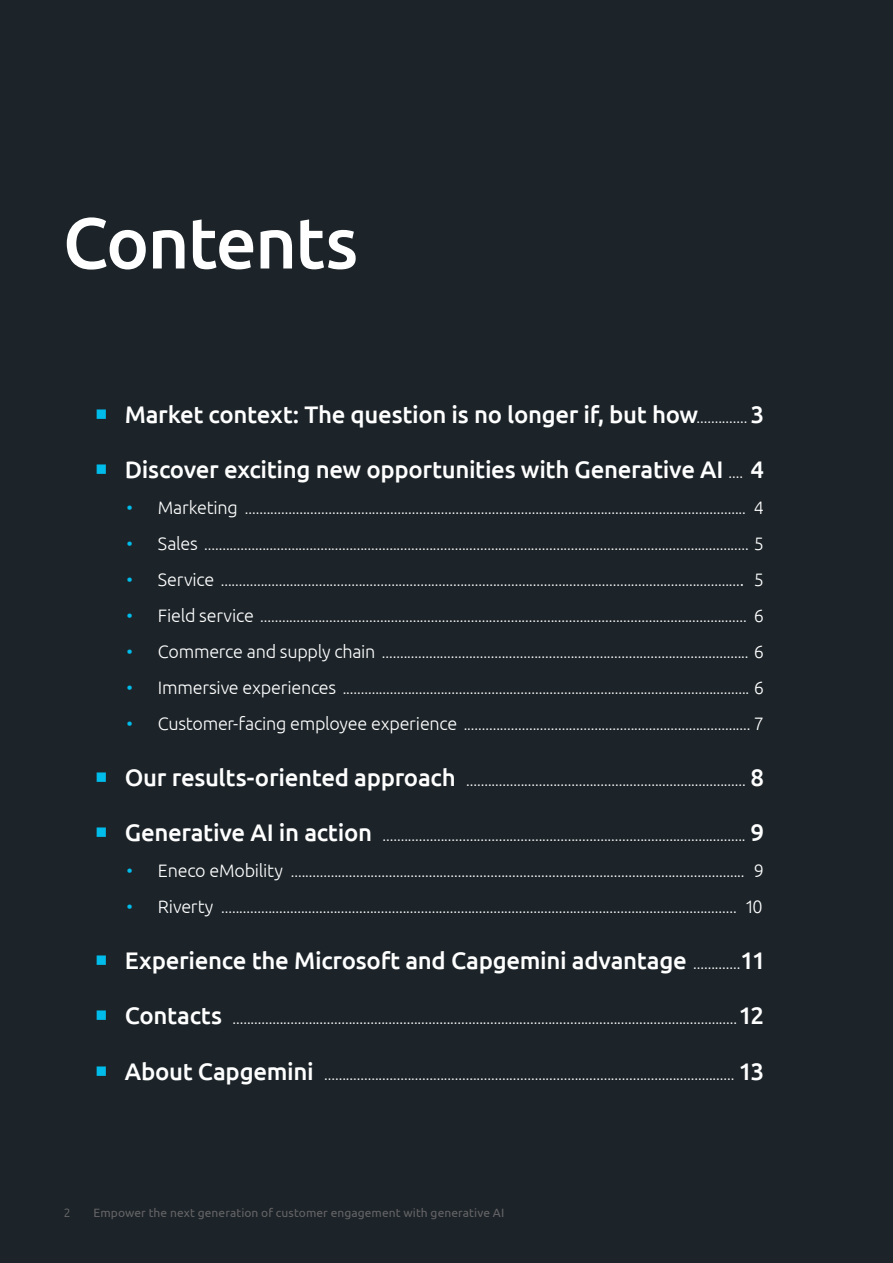
<style>
.page{position:relative;width:893px;height:1263px;background:#1c2429}
.page>*{position:absolute;margin:0;border:0;box-sizing:border-box;transform-origin:0 0}
.t1{font:500 72px "Ubuntu";letter-spacing:-.025em;color:#fff}
.t2{font:500 24px "Ubuntu";letter-spacing:-.015em;color:#fff}
.t3{font:300 15px "Ubuntu";color:#fff}
.t4{font:12px "Ubuntu";letter-spacing:.005em;color:#656365}
.t5{font:300 12px "Ubuntu";color:#717072}
.s1{font-weight:300;font-size:15px}
.s2{font-size:18px;color:#00bcea}
.s3{font-size:18px}
.s4{font-weight:500;font-size:24px}
</style>
<div class="page">
<h1 class="t1" style="left:63px;top:197px;width:297px">Contents</h1>
<h2 class="t2" style="left:125px;top:399px;width:641px">Market context: The question is no longer if, but how<span class="s1">..............</span> 3</h2>
<h2 class="t2" style="left:125px;top:454px;width:641px">Discover exciting new opportunities with Generative AI <span class="s1">....</span> 4</h2>
<p class="t3" style="left:126px;top:500px;width:639px"><span class="s2">•</span> <span class="s3">Marketing</span> .......................................................................................................................................... <span class="s3">4</span></p>
<p class="t3" style="left:126px;top:536px;width:639px"><span class="s2">•</span> <span class="s3">Sales</span> ...................................................................................................................................................... <span class="s3">5</span></p>
<p class="t3" style="left:126px;top:572px;width:639px"><span class="s2">•</span> <span class="s3">Service</span> ...............................................................................................................................................<span class="s3">. 5</span></p>
<p class="t3" style="left:126px;top:608px;width:639px"><span class="s2">•</span> <span class="s3">Field service</span> ...................................................................................................................................... <span class="s3">6</span></p>
<p class="t3" style="left:126px;top:644px;width:639px"><span class="s2">•</span> <span class="s3">Commerce and supply chain</span> ..................................................................................................... <span class="s3">6</span></p>
<p class="t3" style="left:126px;top:680px;width:639px"><span class="s2">•</span> <span class="s3">Immersive experiences</span> ................................................................................................................ <span class="s3">6</span></p>
<p class="t3" style="left:126px;top:716px;width:639px"><span class="s2">•</span> <span class="s3">Customer-facing employee experience</span> ............................................................................... <span class="s3">7</span></p>
<p class="t3" style="left:125px;top:771px;width:641px"><span class="s4">Our results-oriented approach</span> ............................................................................. <span class="s4">8</span></p>
<p class="t3" style="left:125px;top:827px;width:641px"><span class="s4">Generative AI in action</span> .................................................................................................... <span class="s4">9</span></p>
<p class="t3" style="left:126px;top:863px;width:639px"><span class="s2">•</span> <span class="s3">Eneco eMobility</span> ............................................................................................................................. <span class="s3">9</span></p>
<p class="t3" style="left:126px;top:899px;width:638px"><span class="s2">•</span> <span class="s3">Riverty</span> .............................................................................................................................................. <span class="s3">10</span></p>
<h2 class="t2" style="left:125px;top:945px;width:642px">Experience the Microsoft and Capgemini advantage <span class="s1">.............</span>11</h2>
<p class="t3" style="left:125px;top:1010px;width:641px"><span class="s4">Contacts</span> ...........................................................................................................................................<span class="s4">12</span></p>
<p class="t3" style="left:125px;top:1065px;width:641px"><span class="s4">About Capgemini</span> ................................................................................................................. <span class="s4">13</span></p>
<p class="t5" style="left:64px;top:1205px;width:8px">2</p>
<p class="t4" style="left:94px;top:1205px;width:412px">Empower the next generation of customer engagement with generative AI</p>
</div>
